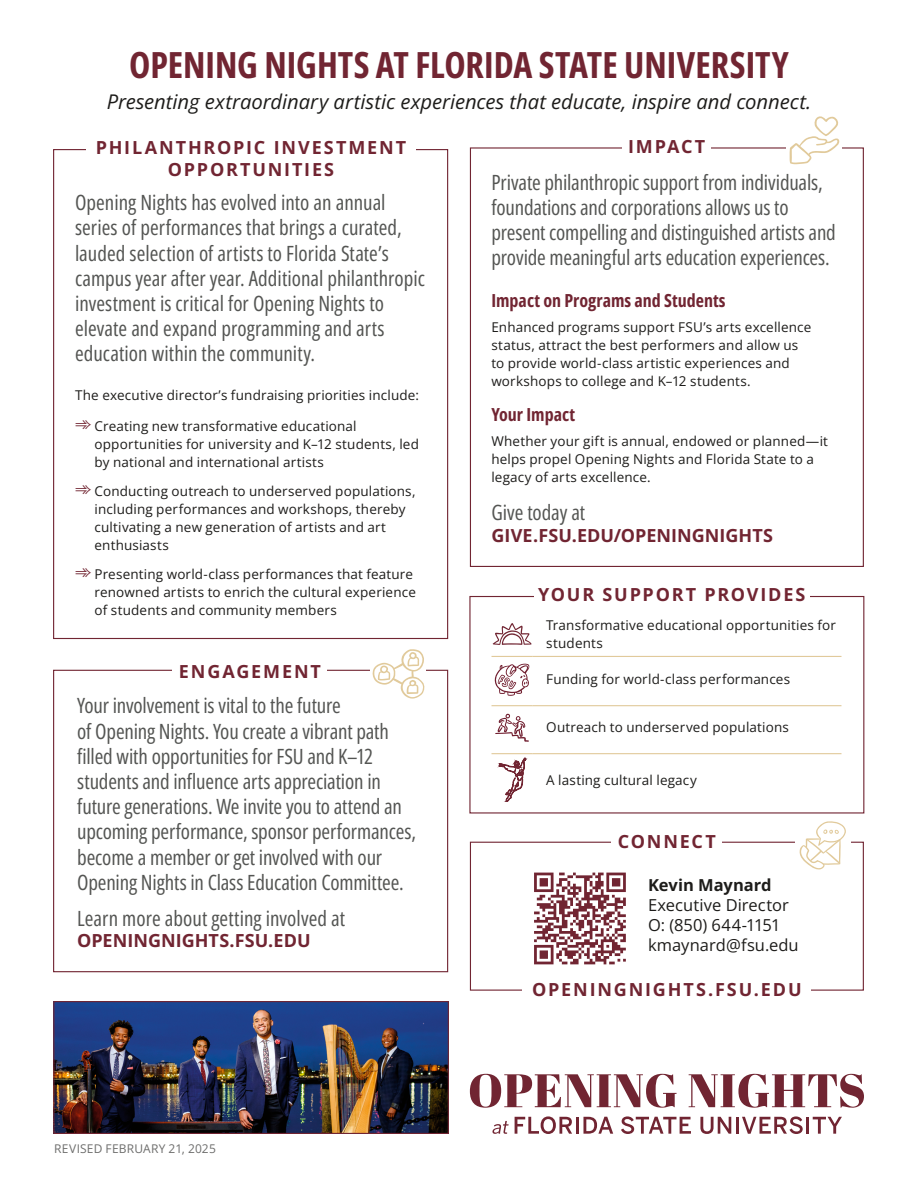
<style>
.page{position:relative;width:918px;height:1188px;background:#fff}
.page>*{position:absolute;margin:0;border:0;box-sizing:border-box;transform-origin:0 0}
.t1{font:700 36px "Open Sans Condensed";color:#712532}
.t2{font:21px/25.2px "Open Sans Condensed";letter-spacing:-.005em;color:#545553}
.t3{font:italic 20.25px "Open Sans";letter-spacing:-.005em;color:#1d1c1a}
.t4{font:700 18px "Open Sans";letter-spacing:.1em;color:#712532}
.t5{font:700 18px "Open Sans";color:#712532}
.t6{font:700 18px "Open Sans Condensed";color:#712532}
.t7{font:16.5px/19.8px "Open Sans";letter-spacing:.005em;color:#1d1c1a}
.t8{font:700 16.5px "Open Sans";color:#1d1c1a}
.t9{font:13.5px/18px "Open Sans";letter-spacing:.01em;color:#1d1c1a}
.t10{font:12px "Open Sans";letter-spacing:.015em;color:#6d6d6c}
.s1{color:#712532}
</style>
<div class="page">
<div style="left:470px;top:842px;width:394px;height:149px;border:1px solid #712532"></div>
<div style="left:612px;top:826px;width:110px;height:32px;background:#fff"></div>
<div style="left:523px;top:977px;width:288px;height:24px;background:#fff"></div>
<svg style="left:790px;top:116px;width:50px;height:48px"></svg>
<svg style="left:372px;top:649px;width:53px;height:50px"></svg>
<div style="left:795px;top:818px;width:55px;height:59px;background:#fff"></div>
<svg style="left:799px;top:821px;width:47px;height:49px"></svg>
<div style="left:469px;top:596px;width:395px;height:218px;border:1px solid #712532"></div>
<div style="left:534px;top:584px;width:276px;height:22px;background:#fff"></div>
<svg style="left:470px;top:1074px;width:207px;height:34px"></svg>
<svg style="left:689px;top:1074px;width:175px;height:34px"></svg>
<svg style="left:492px;top:1121px;width:17px;height:13px"></svg>
<svg style="left:515px;top:1116px;width:57px;height:18px"></svg>
<hr style="left:576px;top:1117px;width:3px;height:17px;background:#712532">
<svg style="left:583px;top:1117px;width:30px;height:17px"></svg>
<svg style="left:621px;top:1116px;width:70px;height:18px"></svg>
<svg style="left:700px;top:1117px;width:31px;height:17px"></svg>
<hr style="left:736px;top:1117px;width:3px;height:17px;background:#712532">
<svg style="left:742px;top:1116px;width:100px;height:18px"></svg>
<svg style="left:534px;top:873px;width:92px;height:91px"></svg>
<hr style="left:492px;top:705px;width:41px;height:1px;background:#e1ca9b">
<hr style="left:533px;top:705px;width:308px;height:1px;background:#e1ca9b">
<hr style="left:492px;top:753px;width:41px;height:1px;background:#e1ca9b">
<hr style="left:533px;top:753px;width:308px;height:1px;background:#e1ca9b">
<hr style="left:492px;top:656px;width:41px;height:1px;background:#e1ca9b">
<hr style="left:533px;top:656px;width:308px;height:1px;background:#e1ca9b">
<svg style="left:493px;top:623px;width:39px;height:22px"></svg>
<svg style="left:494px;top:664px;width:35px;height:32px"></svg>
<svg style="left:495px;top:713px;width:34px;height:29px"></svg>
<svg style="left:499px;top:758px;width:28px;height:44px"></svg>
<img style="left:55px;top:1003px;width:392px;height:129px">
<div style="left:53px;top:1001px;width:396px;height:133px;border:1px solid #712532"></div>
<h1 class="t1" style="left:129px;top:39px;width:661px">OPENING NIGHTS AT FLORIDA STATE UNIVERSITY</h1>
<h3 class="t3" style="left:107px;top:88px;width:706px">Presenting extraordinary artistic experiences that educate, inspire and connect.</h3>
<h3 class="t4" style="left:96px;top:135px;width:312px">PHILANTHROPIC INVESTMENT</h3>
<h3 class="t4" style="left:628px;top:134px;width:79px">IMPACT</h3>
<h3 class="t4" style="left:168px;top:157px;width:168px">OPPORTUNITIES</h3>
<h2 class="t2" style="left:491px;top:169px;width:346px">Private philanthropic support from individuals, foundations and corporations allows us to present compelling and distinguished artists and provide meaningful arts education experiences.</h2>
<h3 class="t6" style="left:491px;top:288px;width:236px">Impact on Programs and Students</h3>
<p class="t9" style="left:491px;top:318px;width:322px">Enhanced programs support FSU’s arts excellence status, attract the best performers and allow us to provide world-class artistic experiences and workshops to college and K–12 students.</p>
<h3 class="t6" style="left:491px;top:401px;width:85px">Your Impact</h3>
<p class="t9" style="left:491px;top:432px;width:338px">Whether your gift is annual, endowed or planned—it helps propel Opening Nights and Florida State to a legacy of arts excellence.</p>
<h2 class="t2" style="left:491px;top:500px;width:95px">Give today at</h2>
<h3 class="t5" style="left:491px;top:523px;width:283px">GIVE.FSU.EDU/OPENINGNIGHTS</h3>
<p class="t2" style="left:75px;top:189px;width:351px">Opening Nights has evolved into an annual series of performances that brings a curated, lauded selection of artists to Florida State’s campus year after year. Additional philanthropic investment is critical for Opening Nights to elevate and expand programming and arts education within the community.</p>
<p class="t9" style="left:75px;top:385px;width:345px">The executive director’s fundraising priorities include:</p>
<p class="t9" style="left:95px;top:417px;width:326px;text-indent:-20px"><span class="s1">➾</span> Creating new transformative educational opportunities for university and K–12 students, led by national and international artists</p>
<p class="t9" style="left:95px;top:482px;width:322px;text-indent:-20px"><span class="s1">➾</span> Conducting outreach to underserved populations, including performances and workshops, thereby cultivating a new generation of artists and art enthusiasts</p>
<p class="t9" style="left:95px;top:565px;width:323px;text-indent:-20px"><span class="s1">➾</span> Presenting world-class performances that feature renowned artists to enrich the cultural experience of students and community members</p>
<h3 class="t4" style="left:538px;top:582px;width:269px">YOUR SUPPORT PROVIDES</h3>
<p class="t9" style="left:546px;top:616px;width:291px">Transformative educational opportunities for students</p>
<p class="t9" style="left:546px;top:669px;width:245px">Funding for world-class performances</p>
<p class="t9" style="left:546px;top:718px;width:244px">Outreach to underserved populations</p>
<p class="t9" style="left:546px;top:770px;width:152px">A lasting cultural legacy</p>
<h3 class="t4" style="left:179px;top:658px;width:144px">ENGAGEMENT</h3>
<p class="t2" style="left:77px;top:693px;width:340px">Your involvement is vital to the future<br>of Opening Nights. You create a vibrant path filled with opportunities for FSU and K–12 students and influence arts appreciation in future generations. We invite you to attend an upcoming performance, sponsor performances, become a member or get involved with our Opening Nights in Class Education Committee.</p>
<h2 class="t2" style="left:77px;top:905px;width:270px">Learn more about getting involved at</h2>
<h3 class="t5" style="left:77px;top:928px;width:235px">OPENINGNIGHTS.FSU.EDU</h3>
<h3 class="t4" style="left:618px;top:829px;width:100px">CONNECT</h3>
<p class="t8" style="left:648px;top:874px;width:125px">Kevin Maynard</p>
<p class="t7" style="left:648px;top:895px;width:152px">Executive Director<br>O: (850) 644-1151 kmaynard@fsu.edu</p>
<p class="t10" style="left:54px;top:1140px;width:163px">REVISED FEBRUARY 21, 2025</p>
<h3 class="t4" style="left:532px;top:976px;width:271px">OPENINGNIGHTS.FSU.EDU</h3>
</div>
